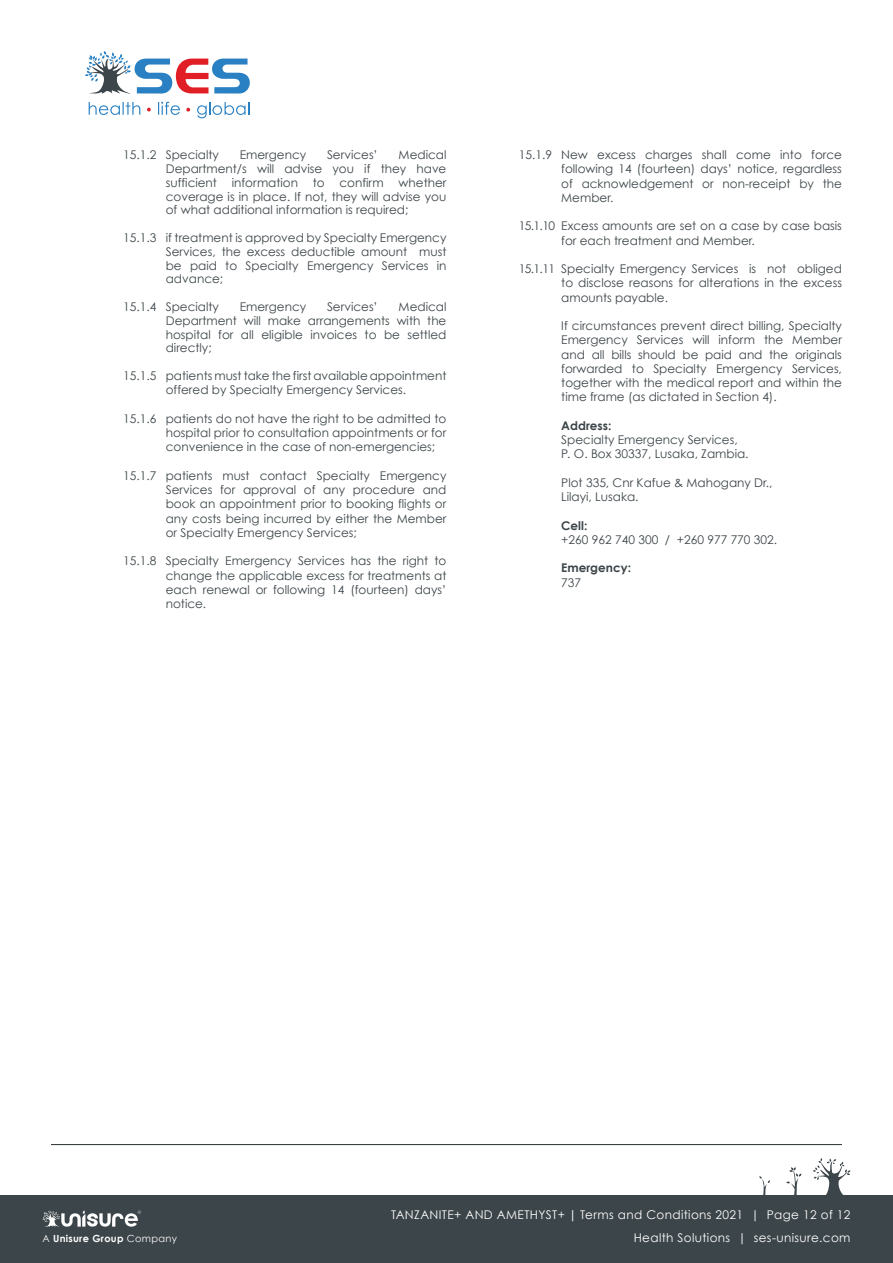
<style>
.page{position:relative;width:893px;height:1263px;background:#fff}
.page>*{position:absolute;margin:0;border:0;box-sizing:border-box;transform-origin:0 0}
.t1{font:12px/14.2px "Century Gothic";color:#3c4549;text-align:justify}
.t2{font:12px "Century Gothic";letter-spacing:.03em;color:#fff}
.t3{font:700 12px "Century Gothic";color:#3c4549}
.t4{font:700 9.75px "Century Gothic";letter-spacing:.03em;color:#fff}
.s1{font-weight:700}
.s2{font-weight:400}
</style>
<div class="page">
<div style="left:0;top:1195px;width:893px;height:68px;background:#3c4549"></div>
<svg style="left:759px;top:1176px;width:11px;height:19px"></svg>
<svg style="left:786px;top:1167px;width:16px;height:28px"></svg>
<svg style="left:813px;top:1158px;width:37px;height:37px"></svg>
<svg style="left:43px;top:1210px;width:98px;height:17px"></svg>
<svg style="left:89px;top:102px;width:51px;height:13px"></svg>
<svg style="left:147px;top:108px;width:4px;height:3px"></svg>
<svg style="left:158px;top:102px;width:22px;height:13px"></svg>
<svg style="left:186px;top:108px;width:4px;height:4px"></svg>
<svg style="left:197px;top:102px;width:52px;height:16px"></svg>
<svg style="left:85px;top:51px;width:165px;height:43px"></svg>
<hr style="left:51px;top:1144px;width:791px;height:1px;background:#293135">
<p class="t1" style="left:123px;top:148px;width:97px">15.1.2 Specialty</p>
<p class="t1" style="left:240px;top:148px;width:68px">Emergency</p>
<p class="t1" style="left:327px;top:148px;width:52px">Services’</p>
<p class="t1" style="left:166px;top:148px;width:282px;line-height:13.8px;text-indent:233px">Medical Department/s will advise you if they have sufficient information to confirm whether coverage is in place. If not, they will advise you of what additional information is required;</p>
<p class="t1" style="left:166px;top:231px;width:282px;line-height:13.8px;text-indent:-43px">15.1.3 if treatment is approved by Specialty Emergency Services, the excess deductible amount must be paid to Specialty Emergency Services in advance;</p>
<p class="t1" style="left:123px;top:299px;width:97px">15.1.4 Specialty</p>
<p class="t1" style="left:240px;top:299px;width:68px">Emergency</p>
<p class="t1" style="left:327px;top:299px;width:52px">Services’</p>
<p class="t1" style="left:166px;top:300px;width:282px;line-height:13.8px;text-indent:233px">Medical Department will make arrangements with the hospital for all eligible invoices to be settled directly;</p>
<p class="t1" style="left:123px;top:369px;width:325px;text-align:center">15.1.5 patients must take the first available appointment offered by Specialty Emergency Services.</p>
<p class="t1" style="left:166px;top:411px;width:282px;text-indent:-43px">15.1.6 patients do not have the right to be admitted to hospital prior to consultation appointments or for convenience in the case of non-emergencies;</p>
<p class="t1" style="left:166px;top:468px;width:282px;text-indent:-43px">15.1.7 patients must contact Specialty Emergency Services for approval of any procedure and book an appointment prior to booking flights or any costs being incurred by either the Member or Specialty Emergency Services;</p>
<p class="t1" style="left:166px;top:554px;width:282px;text-indent:-43px">15.1.8 Specialty Emergency Services has the right to change the applicable excess for treatments at each renewal or following 14 (fourteen) days’ notice.</p>
<p class="t1" style="left:561px;top:148px;width:282px;text-indent:-43px">15.1.9 New excess charges shall come into force following 14 (fourteen) days’ notice, regardless of acknowledgement or non-receipt by the Member.</p>
<p class="t1" style="left:561px;top:219px;width:282px;text-indent:-43px">15.1.10 Excess amounts are set on a case by case basis for each treatment and Member.</p>
<p class="t1" style="left:561px;top:262px;width:282px;text-indent:-43px">15.1.11 Specialty Emergency Services is not obliged to disclose reasons for alterations in the excess amounts payable.</p>
<p class="t1" style="left:561px;top:319px;width:282px">If circumstances prevent direct billing, Specialty Emergency Services will inform the Member and all bills should be paid and the originals forwarded to Specialty Emergency Services, together with the medical report and within the time frame (as dictated in Section 4).</p>
<p class="t3" style="left:561px;top:416px;width:52px">Address:</p>
<p class="t1" style="left:561px;top:432px;width:189px">Specialty Emergency Services,<br>P. O. Box 30337, Lusaka, Zambia.</p>
<p class="t1" style="left:561px;top:475px;width:213px">Plot 335, Cnr Kafue &amp; Mahogany Dr.,<br>Lilayi, Lusaka.</p>
<p class="t3" style="left:561px;top:516px;width:28px">Cell:</p>
<p class="t1" style="left:561px;top:532px;width:217px">+260 962 740 300 / +260 977 770 302.</p>
<p class="t3" style="left:561px;top:559px;width:71px">Emergency:</p>
<p class="t1" style="left:561px;top:575px;width:21px">737</p>
<p class="t2" style="left:391px;top:1208px;width:461px">TANZANITE+ AND AMETHYST+ <span class="s1">|</span> Terms and Conditions 2021 | Page 12 of 12</p>
<p class="t4" style="left:43px;top:1230px;width:136px"><span class="s2">A</span> Unisure Group <span class="s2">Company</span></p>
<p class="t2" style="left:634px;top:1231px;width:218px">Health Solutions | ses-unisure.com</p>
</div>
